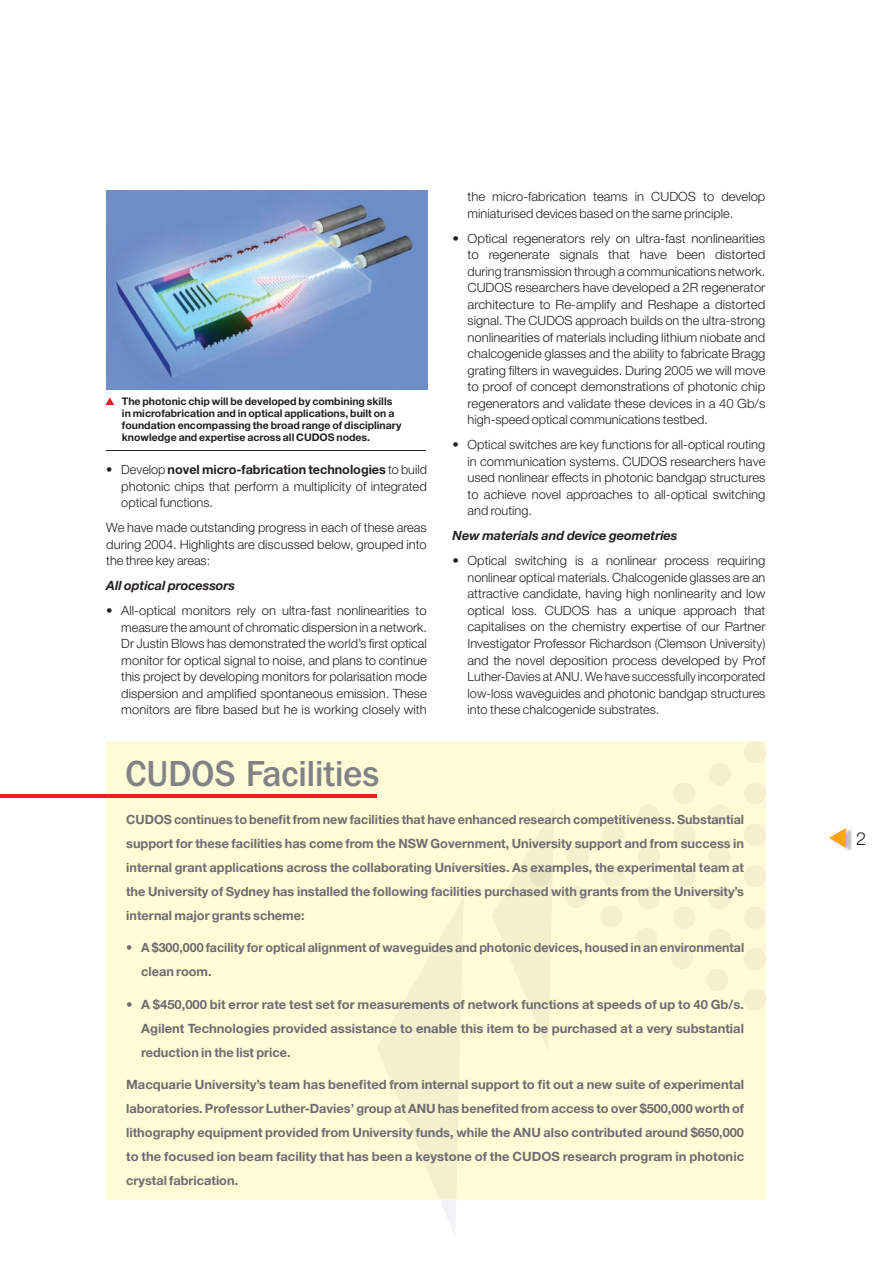
<style>
.page{position:relative;width:893px;height:1263px;background:#fff}
.page>*{position:absolute;margin:0;border:0;box-sizing:border-box;transform-origin:0 0}
.t1{font:500 36px "Franklin Gothic IT Cby BT";color:#808285;scale:.95 1}
.t2{font:300 18px "Helvetica Neue";color:#231f20}
.t3{font:300 12.75px/16.5px "Helvetica Neue";color:#231f20;text-align:justify}
.t4{font:700 12.75px/24px "Helvetica Neue";color:#6a6b6e}
.t5{font:300 12.75px/16.5px "Helvetica Neue";color:#231f20;text-align:justify;scale:1.04 1}
.t6{font:700 12.75px/24px "Helvetica Neue";color:#6c6d70;text-align:justify}
.t7{font:italic 700 12.75px "Helvetica Neue";color:#231f20}
.t8{font:700 10.5px/12px "Helvetica Neue";color:#231f20}
.s1{font-weight:700}
</style>
<div class="page">
<div style="left:106px;top:741px;width:660px;height:458px;background:#fffbd6"></div>
<img style="left:844px;top:829px;width:8px;height:22px">
<svg style="left:829px;top:828px;width:17px;height:20px"></svg>
<hr style="left:0;top:794px;width:376px;height:3px;background:#ee1d23">
<div style="left:744px;top:741px;width:22px;height:22px;background:#f4f0cd;border-radius:50%"></div>
<div style="left:744px;top:782px;width:22px;height:22px;background:#f4f0cd;border-radius:50%"></div>
<div style="left:744px;top:824px;width:22px;height:22px;background:#f4f0cd;border-radius:50%"></div>
<div style="left:744px;top:865px;width:22px;height:22px;background:#f4f0cd;border-radius:50%"></div>
<div style="left:744px;top:906px;width:22px;height:23px;background:#f4f0cd;border-radius:50%"></div>
<div style="left:744px;top:948px;width:22px;height:22px;background:#f4f0cd;border-radius:50%"></div>
<div style="left:744px;top:988px;width:22px;height:22px;background:#f4f0cd;border-radius:11px"></div>
<div style="left:709px;top:763px;width:22px;height:22px;background:#f4f0cd;border-radius:50%"></div>
<div style="left:709px;top:804px;width:22px;height:22px;background:#f4f0cd;border-radius:50%"></div>
<div style="left:709px;top:846px;width:22px;height:22px;background:#f4f0cd;border-radius:50%"></div>
<svg style="left:709px;top:888px;width:21px;height:21px"></svg>
<svg style="left:709px;top:929px;width:21px;height:21px"></svg>
<div style="left:706px;top:969px;width:22px;height:22px;background:#f4f0cd;border-radius:50%"></div>
<div style="left:673px;top:782px;width:22px;height:22px;background:#f4f0cd;border-radius:50%"></div>
<div style="left:673px;top:824px;width:22px;height:22px;background:#f4f0cd;border-radius:50%"></div>
<svg style="left:674px;top:866px;width:21px;height:20px"></svg>
<div style="left:673px;top:906px;width:22px;height:23px;background:#f4f0cd;border-radius:50%"></div>
<svg style="left:671px;top:947px;width:22px;height:22px"></svg>
<div style="left:638px;top:804px;width:22px;height:22px;background:#f4f0cd;border-radius:50%"></div>
<div style="left:638px;top:846px;width:22px;height:22px;background:#f4f0cd;border-radius:50%"></div>
<svg style="left:638px;top:888px;width:21px;height:21px"></svg>
<svg style="left:636px;top:928px;width:21px;height:21px"></svg>
<div style="left:602px;top:824px;width:22px;height:22px;background:#f4f0cd;border-radius:50%"></div>
<svg style="left:603px;top:866px;width:21px;height:20px"></svg>
<div style="left:600px;top:905px;width:22px;height:23px;background:#f4f0cd;border-radius:50%"></div>
<div style="left:567px;top:846px;width:22px;height:22px;background:#f4f0cd;border-radius:50%"></div>
<svg style="left:565px;top:887px;width:21px;height:21px"></svg>
<svg style="left:492px;top:809px;width:62px;height:240px"></svg>
<svg style="left:377px;top:900px;width:87px;height:335px"></svg>
<img style="left:106px;top:190px;width:321px;height:199px">
<svg style="left:105px;top:397px;width:9px;height:8px"></svg>
<hr style="left:106px;top:450px;width:320px;height:1px;background:#231f20">
<p class="t8" style="left:122px;top:395px;width:281px">The photonic chip will be developed by combining skills in microfabrication and in optical applications, built on a foundation encompassing the broad range of disciplinary knowledge and expertise across all CUDOS nodes.</p>
<p class="t3" style="left:121px;top:461px;width:307px;text-indent:-15px">• Develop <span class="s1">novel micro-fabrication technologies</span> to build photonic chips that perform a multiplicity of integrated optical functions.</p>
<p class="t3" style="left:106px;top:519px;width:322px">We have made outstanding progress in each of these areas during 2004. Highlights are discussed below, grouped into the three key areas:</p>
<p class="t7" style="left:106px;top:578px;width:130px">All optical processors</p>
<p class="t3" style="left:121px;top:602px;width:307px;text-indent:-15px">• All-optical monitors rely on ultra-fast nonlinearities to measure the amount of chromatic dispersion in a network.<br>Dr Justin Blows has demonstrated the world’s first optical monitor for optical signal to noise, and plans to continue this project by developing monitors for polarisation mode dispersion and amplified spontaneous emission. These monitors are fibre based but he is working closely with</p>
<p class="t3" style="left:468px;top:188px;width:299px">the micro-fabrication teams in CUDOS to develop miniaturised devices based on the same principle.</p>
<p class="t5" style="left:468px;top:230px;width:288px;text-indent:-15px">• Optical regenerators rely on ultra-fast nonlinearities to regenerate signals that have been distorted during transmission through a communications network.<br>CUDOS researchers have developed a 2R regenerator architecture to Re-amplify and Reshape a distorted signal. The CUDOS approach builds on the ultra-strong nonlinearities of materials including lithium niobate and chalcogenide glasses and the ability to fabricate Bragg grating filters in waveguides. During 2005 we will move to proof of concept demonstrations of photonic chip regenerators and validate these devices in a 40 Gb/s high-speed optical communications testbed.</p>
<p class="t3" style="left:468px;top:436px;width:299px;text-indent:-15px">• Optical switches are key functions for all-optical routing in communication systems. CUDOS researchers have used nonlinear effects in photonic bandgap structures to achieve novel approaches to all-optical switching and routing.</p>
<p class="t7" style="left:453px;top:528px;width:226px">New materials and device geometries</p>
<p class="t3" style="left:468px;top:552px;width:299px;text-indent:-15px">• Optical switching is a nonlinear process requiring nonlinear optical materials. Chalcogenide glasses are an attractive candidate, having high nonlinearity and low optical loss. CUDOS has a unique approach that capitalises on the chemistry expertise of our Partner Investigator Professor Richardson (Clemson University) and the novel deposition process developed by Prof Luther-Davies at ANU. We have successfully incorporated low-loss waveguides and photonic bandgap structures into these chalcogenide substrates.</p>
<h1 class="t1" style="left:125px;top:751px;width:269px">CUDOS Facilities</h1>
<p class="t6" style="left:126px;top:807px;width:619px">CUDOS continues to benefit from new facilities that have enhanced research competitiveness. Substantial support for these facilities has come from the NSW Government, University support and from success in internal grant applications across the collaborating Universities. As examples, the experimental team at</p>
<p class="t6" style="left:126px;top:903px;width:180px">internal major grants scheme:</p>
<p class="t6" style="left:126px;top:935px;width:8px">•</p>
<p class="t6" style="left:141px;top:959px;width:72px">clean room.</p>
<p class="t6" style="left:126px;top:992px;width:8px">•</p>
<p class="t4" style="left:126px;top:879px;width:619px">the University of Sydney has installed the following facilities purchased with grants from the University’s</p>
<p class="t4" style="left:141px;top:935px;width:605px">A $300,000 facility for optical alignment of waveguides and photonic devices, housed in an environmental</p>
<p class="t4" style="left:141px;top:992px;width:604px">A $450,000 bit error rate test set for measurements of network functions at speeds of up to 40 Gb/s.<br>Agilent Technologies provided assistance to enable this item to be purchased at a very substantial</p>
<p class="t6" style="left:141px;top:1040px;width:151px">reduction in the list price.</p>
<p class="t4" style="left:126px;top:1072px;width:619px;text-align:justify">Macquarie University’s team has benefited from internal support to fit out a new suite of experimental laboratories. Professor Luther-Davies’ group at ANU has benefited from access to over $500,000 worth of lithography equipment provided from University funds, while the ANU also contributed around $650,000 to the focused ion beam facility that has been a keystone of the CUDOS research program in photonic</p>
<p class="t6" style="left:126px;top:1168px;width:114px">crystal fabrication.</p>
<h2 class="t2" style="left:856px;top:827px;width:12px">2</h2>
</div>
